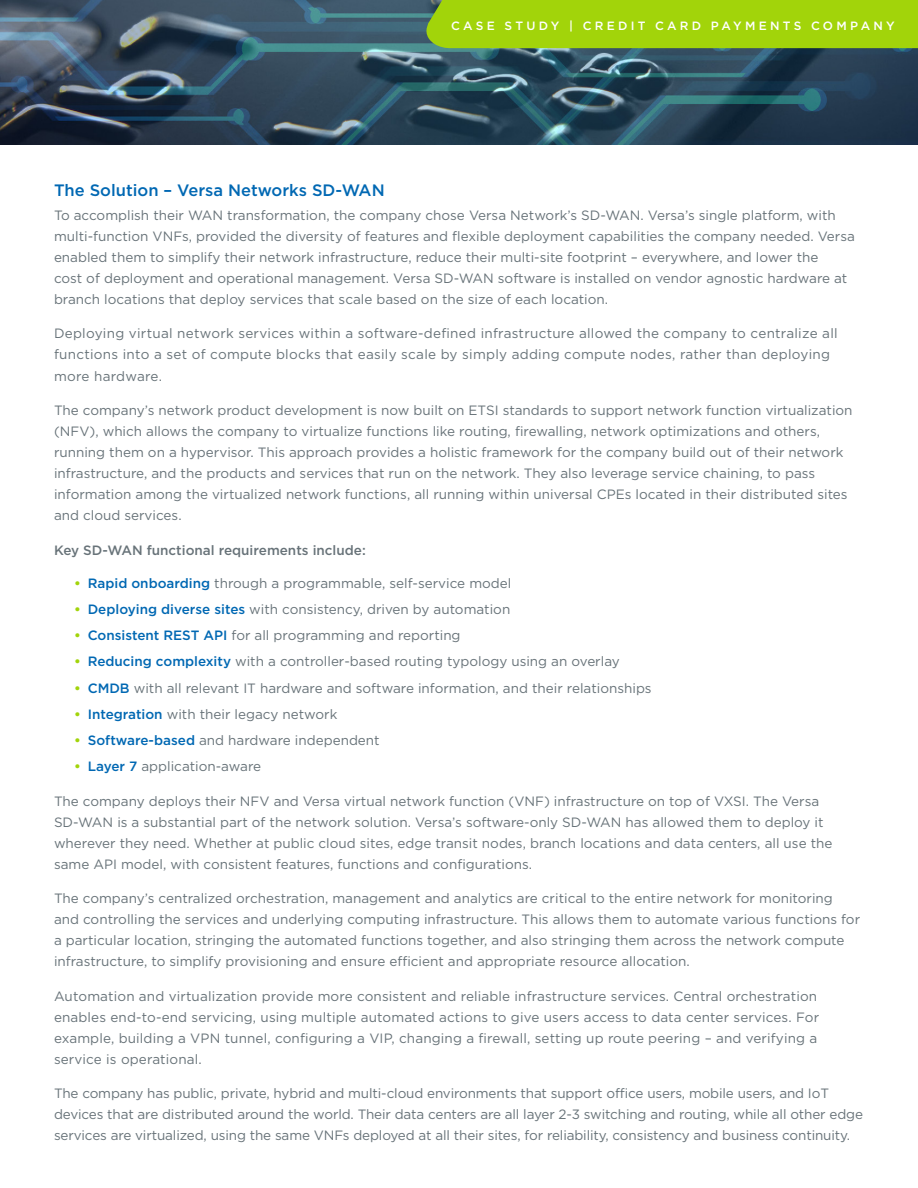
<style>
.page{position:relative;width:918px;height:1188px;background:#fff}
.page>*{position:absolute;margin:0;border:0;box-sizing:border-box;transform-origin:0 0}
.t1{font:500 16.5px "Gotham";color:#0168b3}
.t2{font:13.5px/21px "Gotham";color:#687379}
.t3{font:13.5px/21px "Gotham";letter-spacing:.02em;color:#687379}
.t4{font:500 13.5px "Gotham";color:#687379}
.t5{font:500 12px "Gotham";letter-spacing:.27em;color:#fff}
.s1{font-weight:700;color:#a2d40a}
.s2{font-weight:500;color:#0168b3}
</style>
<div class="page">
<img style="left:0;top:0;width:918px;height:145px">
<div style="left:424px;top:0;width:494px;height:49px;background:#a2d40a"></div>
<p class="t5" style="left:451px;top:18px;width:445px">CASE STUDY | CREDIT CARD PAYMENTS COMPANY</p>
<p class="t1" style="left:54px;top:180px;width:332px">The Solution – Versa Networks SD-WAN</p>
<p class="t2" style="left:54px;top:205px;width:802px">To accomplish their WAN transformation, the company chose Versa Network’s SD-WAN. Versa’s single platform, with multi-function VNFs, provided the diversity of features and flexible deployment capabilities the company needed. Versa enabled them to simplify their network infrastructure, reduce their multi-site footprint – everywhere, and lower the<br>cost of deployment and operational management. Versa SD-WAN software is installed on vendor agnostic hardware at branch locations that deploy services that scale based on the size of each location.</p>
<p class="t3" style="left:54px;top:323px;width:785px">Deploying virtual network services within a software-defined infrastructure allowed the company to centralize all functions into a set of compute blocks that easily scale by simply adding compute nodes, rather than deploying more hardware.</p>
<p class="t2" style="left:54px;top:400px;width:800px">The company’s network product development is now built on ETSI standards to support network function virtualization (NFV), which allows the company to virtualize functions like routing, firewalling, network optimizations and others, running them on a hypervisor. This approach provides a holistic framework for the company build out of their network infrastructure, and the products and services that run on the network. They also leverage service chaining, to pass information among the virtualized network functions, all running within universal CPEs located in their distributed sites and cloud services.</p>
<p class="t4" style="left:54px;top:542px;width:313px">Key SD-WAN functional requirements include:</p>
<p class="t2" style="left:74px;top:572px;width:439px"><span class="s1">•</span> <span class="s2">Rapid onboarding</span> through a programmable, self-service model</p>
<p class="t2" style="left:74px;top:598px;width:438px"><span class="s1">•</span> <span class="s2">Deploying diverse sites</span> with consistency, driven by automation</p>
<p class="t2" style="left:74px;top:625px;width:388px"><span class="s1">•</span> <span class="s2">Consistent REST API</span> for all programming and reporting</p>
<p class="t2" style="left:74px;top:651px;width:547px"><span class="s1">•</span> <span class="s2">Reducing complexity</span> with a controller-based routing typology using an overlay</p>
<p class="t2" style="left:74px;top:677px;width:579px"><span class="s1">•</span> <span class="s2">CMDB</span> with all relevant IT hardware and software information, and their relationships</p>
<p class="t2" style="left:74px;top:703px;width:265px"><span class="s1">•</span> <span class="s2">Integration</span> with their legacy network</p>
<p class="t2" style="left:74px;top:730px;width:307px"><span class="s1">•</span> <span class="s2">Software-based</span> and hardware independent</p>
<p class="t2" style="left:74px;top:756px;width:188px"><span class="s1">•</span> <span class="s2">Layer 7</span> application-aware</p>
<p class="t2" style="left:54px;top:790px;width:780px">The company deploys their NFV and Versa virtual network function (VNF) infrastructure on top of VXSI. The Versa SD-WAN is a substantial part of the network solution. Versa’s software-only SD-WAN has allowed them to deploy it wherever they need. Whether at public cloud sites, edge transit nodes, branch locations and data centers, all use the same API model, with consistent features, functions and configurations.</p>
<p class="t2" style="left:54px;top:888px;width:808px">The company’s centralized orchestration, management and analytics are critical to the entire network for monitoring and controlling the services and underlying computing infrastructure. This allows them to automate various functions for a particular location, stringing the automated functions together, and also stringing them across the network compute infrastructure, to simplify provisioning and ensure efficient and appropriate resource allocation.</p>
<p class="t2" style="left:54px;top:985px;width:767px">Automation and virtualization provide more consistent and reliable infrastructure services. Central orchestration enables end-to-end servicing, using multiple automated actions to give users access to data center services. For example, building a VPN tunnel, configuring a VIP, changing a firewall, setting up route peering – and verifying a service is operational.</p>
<p class="t2" style="left:54px;top:1083px;width:811px">The company has public, private, hybrid and multi-cloud environments that support office users, mobile users, and IoT devices that are distributed around the world. Their data centers are all layer 2-3 switching and routing, while all other edge services are virtualized, using the same VNFs deployed at all their sites, for reliability, consistency and business continuity.</p>
</div>
